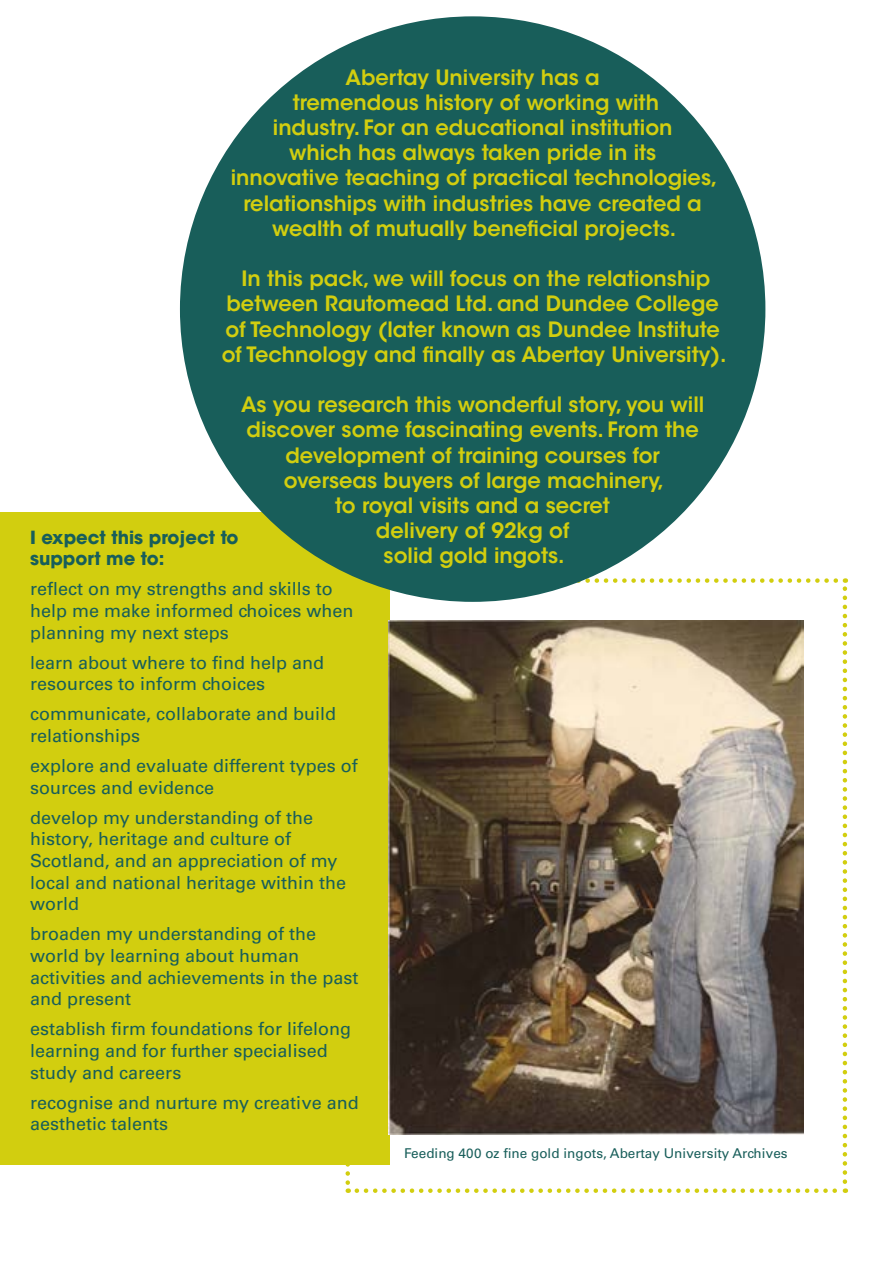
<style>
.page{position:relative;width:893px;height:1263px;background:#fff}
.page>*{position:absolute;margin:0;border:0;box-sizing:border-box;transform-origin:0 0}
.t1{font:600 21px/25.2px "ITC Avant Garde Std";color:#d2ce0f;text-align:center}
.t2{font:18px/21.6px "Univers LT Std";color:#185e5a}
.t3{font:700 18px/21.6px "ITC Avant Garde Std";color:#185e5a}
.t4{font:13.5px "Univers LT Std";color:#185e5a}
</style>
<div class="page">
<div style="left:0;top:512px;width:390px;height:653px;background:#d2ce0f"></div>
<img style="left:388px;top:620px;width:416px;height:514px">
<svg style="left:345px;top:1165px;width:5px;height:28px"></svg>
<svg style="left:357px;top:1188px;width:489px;height:5px"></svg>
<svg style="left:843px;top:578px;width:4px;height:604px"></svg>
<svg style="left:357px;top:578px;width:479px;height:5px"></svg>
<div style="left:180px;top:16px;width:585px;height:586px;background:#185e5a;border-radius:50%"></div>
<p class="t1" style="left:231px;top:64px;width:488px">Abertay University has a<br>tremendous history of working with<br>industry. For an educational institution<br>which has always taken pride in its<br>innovative teaching of practical technologies, relationships with industries have created a wealth of mutually beneficial projects.</p>
<p class="t1" style="left:222px;top:266px;width:506px">In this pack, we will focus on the relationship between Rautomead Ltd. and Dundee College of Technology (later known as Dundee Institute of Technology and finally as Abertay University).</p>
<p class="t1" style="left:241px;top:392px;width:465px">As you research this wonderful story, you will discover some fascinating events. From the development of training courses for overseas buyers of large machinery,<br>to royal visits and a secret<br>delivery of 92kg of<br>solid gold ingots.</p>
<p class="t3" style="left:30px;top:526px;width:210px">I expect this project to support me to:</p>
<p class="t2" style="left:30px;top:578px;width:325px">reflect on my strengths and skills to help me make informed choices when planning my next steps</p>
<p class="t2" style="left:30px;top:652px;width:296px">learn about where to find help and resources to inform choices</p>
<p class="t2" style="left:30px;top:703px;width:308px">communicate, collaborate and build relationships</p>
<p class="t2" style="left:30px;top:755px;width:329px">explore and evaluate different types of sources and evidence</p>
<p class="t2" style="left:30px;top:807px;width:318px">develop my understanding of the history, heritage and culture of<br>Scotland, and an appreciation of my local and national heritage within the world</p>
<p class="t2" style="left:30px;top:923px;width:330px">broaden my understanding of the world by learning about human activities and achievements in the past and present</p>
<p class="t2" style="left:30px;top:1018px;width:323px">establish firm foundations for lifelong learning and for further specialised study and careers</p>
<p class="t2" style="left:30px;top:1091px;width:330px">recognise and nurture my creative and aesthetic talents</p>
<p class="t4" style="left:404px;top:1145px;width:385px">Feeding 400 oz fine gold ingots, Abertay University Archives</p>
</div>
